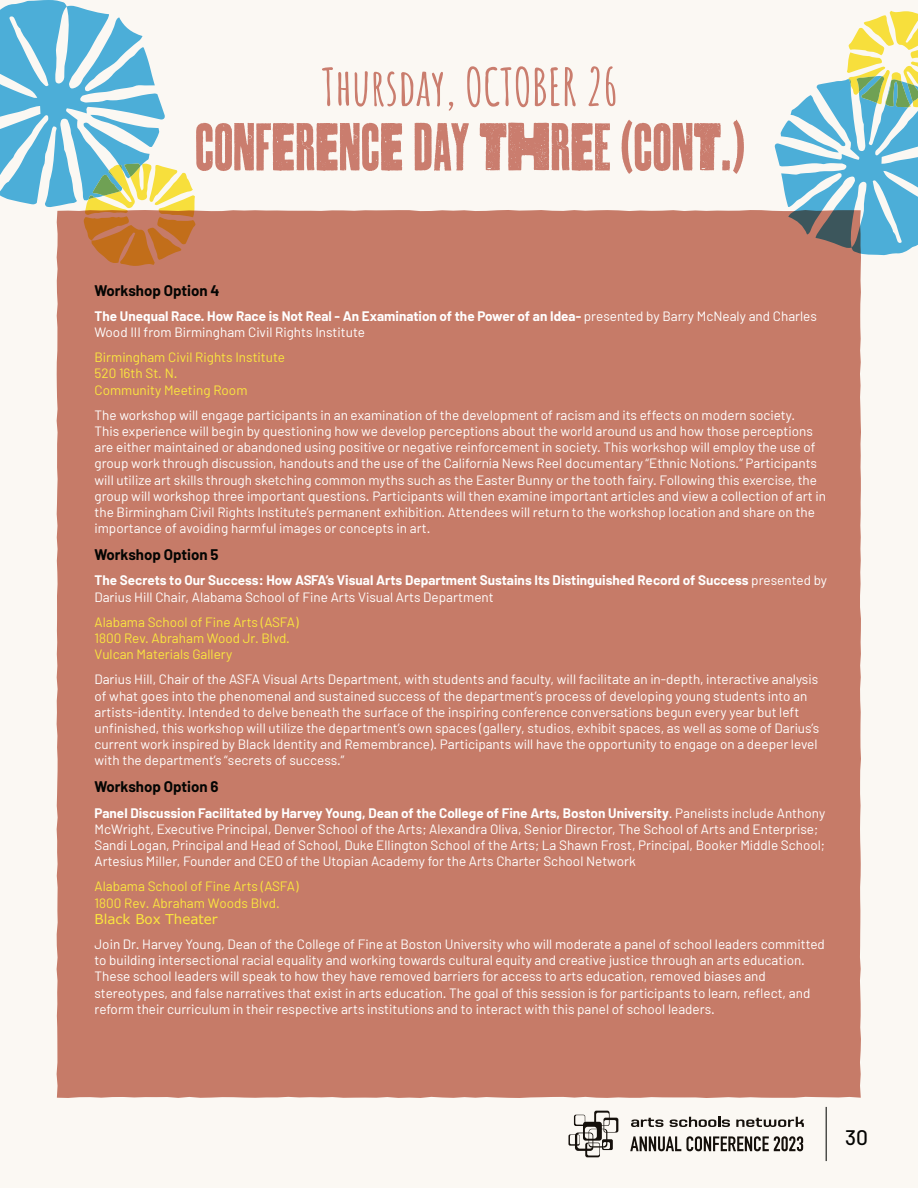
<style>
.page{position:relative;width:918px;height:1188px;background:#fbf8f3}
.page>*{position:absolute;margin:0;border:0;box-sizing:border-box;transform-origin:0 0}
.t1{font:70.5px "Thunderhouse Pro";color:#ca7d6e}
.t2{font:700 51px "Amatic SC";color:#ca7d6e}
.t3{font:500 21px "Barlow";color:#040503}
.t4{font:700 15px "Barlow";color:#040503}
.t5{font:13.5px/16.2px "Barlow";color:#fff}
.t6{font:13.5px/16.2px "Barlow";color:#fbe73e}
.t7{font:700 13.5px/16.2px "Barlow";color:#fff}
.t8{font:13.5px "Verdana";color:#fbe73e}
.s1{font-weight:700}
.s2{font-weight:400}
</style>
<div class="page">
<div style="left:57px;top:210px;width:804px;height:888px;background:#c67b68"></div>
<svg style="left:0;top:0;width:196px;height:266px"></svg>
<svg style="left:774px;top:11px;width:144px;height:244px"></svg>
<hr style="left:826px;top:1107px;width:1px;height:54px;background:#040503">
<svg style="left:631px;top:1118px;width:32px;height:9px"></svg>
<svg style="left:670px;top:1117px;width:60px;height:10px"></svg>
<svg style="left:736px;top:1117px;width:68px;height:10px"></svg>
<svg style="left:569px;top:1111px;width:49px;height:46px"></svg>
<svg style="left:630px;top:1136px;width:173px;height:15px"></svg>
<h2 class="t2" style="left:322px;top:48px;width:298px">Thursday, OCTOBER 26</h2>
<h1 class="t1" style="left:195px;top:107px;width:551px">CONFERENCE DAY THREE (CONT.)</h1>
<p class="t4" style="left:94px;top:281px;width:127px">Workshop Option 4</p>
<p class="t5" style="left:94px;top:307px;width:724px"><span class="s1">The Unequal Race. How Race is Not Real - An Examination of the Power of an Idea-</span> presented by Barry McNealy and Charles<br>Wood III from Birmingham Civil Rights Institute</p>
<p class="t6" style="left:94px;top:349px;width:192px">Birmingham Civil Rights Institute<br>520 16th St. N.<br>Community Meeting Room</p>
<p class="t5" style="left:94px;top:406px;width:733px">The workshop will engage participants in an examination of the development of racism and its effects on modern society.<br>This experience will begin by questioning how we develop perceptions about the world around us and how those perceptions are either maintained or abandoned using positive or negative reinforcement in society. This workshop will employ the use of group work through discussion, handouts and the use of the California News Reel documentary “Ethnic Notions.” Participants will utilize art skills through sketching common myths such as the Easter Bunny or the tooth fairy. Following this exercise, the group will workshop three important questions. Participants will then examine important articles and view a collection of art in the Birmingham Civil Rights Institute’s permanent exhibition. Attendees will return to the workshop location and share on the importance of avoiding harmful images or concepts in art.</p>
<p class="t4" style="left:94px;top:545px;width:126px">Workshop Option 5</p>
<p class="t7" style="left:94px;top:572px;width:734px">The Secrets to Our Success: How ASFA’s Visual Arts Department Sustains Its Distinguished Record of Success <span class="s2">presented by<br>Darius Hill Chair, Alabama School of Fine Arts Visual Arts Department</span></p>
<p class="t6" style="left:94px;top:613px;width:206px">Alabama School of Fine Arts (ASFA)<br>1800 Rev. Abraham Wood Jr. Blvd.<br>Vulcan Materials Gallery</p>
<p class="t5" style="left:94px;top:671px;width:726px">Darius Hill, Chair of the ASFA Visual Arts Department, with students and faculty, will facilitate an in-depth, interactive analysis of what goes into the phenomenal and sustained success of the department’s process of developing young students into an artists-identity. Intended to delve beneath the surface of the inspiring conference conversations begun every year but left unfinished, this workshop will utilize the department’s own spaces (gallery, studios, exhibit spaces, as well as some of Darius’s current work inspired by Black Identity and Remembrance). Participants will have the opportunity to engage on a deeper level with the department’s “secrets of success.”</p>
<p class="t4" style="left:94px;top:778px;width:126px">Workshop Option 6</p>
<p class="t5" style="left:94px;top:804px;width:732px"><span class="s1">Panel Discussion Facilitated by Harvey Young, Dean of the College of Fine Arts, Boston University</span>. Panelists include Anthony McWright, Executive Principal, Denver School of the Arts; Alexandra Oliva, Senior Director, The School of Arts and Enterprise; Sandi Logan, Principal and Head of School, Duke Ellington School of the Arts; La Shawn Frost, Principal, Booker Middle School; Artesius Miller, Founder and CEO of the Utopian Academy for the Arts Charter School Network</p>
<p class="t6" style="left:94px;top:878px;width:206px">Alabama School of Fine Arts (ASFA)<br>1800 Rev. Abraham Woods Blvd.</p>
<p class="t8" style="left:94px;top:910px;width:125px">Black Box Theater</p>
<p class="t5" style="left:94px;top:936px;width:732px">Join Dr. Harvey Young, Dean of the College of Fine at Boston University who will moderate a panel of school leaders committed to building intersectional racial equality and working towards cultural equity and creative justice through an arts education.<br>These school leaders will speak to how they have removed barriers for access to arts education, removed biases and stereotypes, and false narratives that exist in arts education. The goal of this session is for participants to learn, reflect, and reform their curriculum in their respective arts institutions and to interact with this panel of school leaders.</p>
<h3 class="t3" style="left:845px;top:1124px;width:24px">30</h3>
</div>
